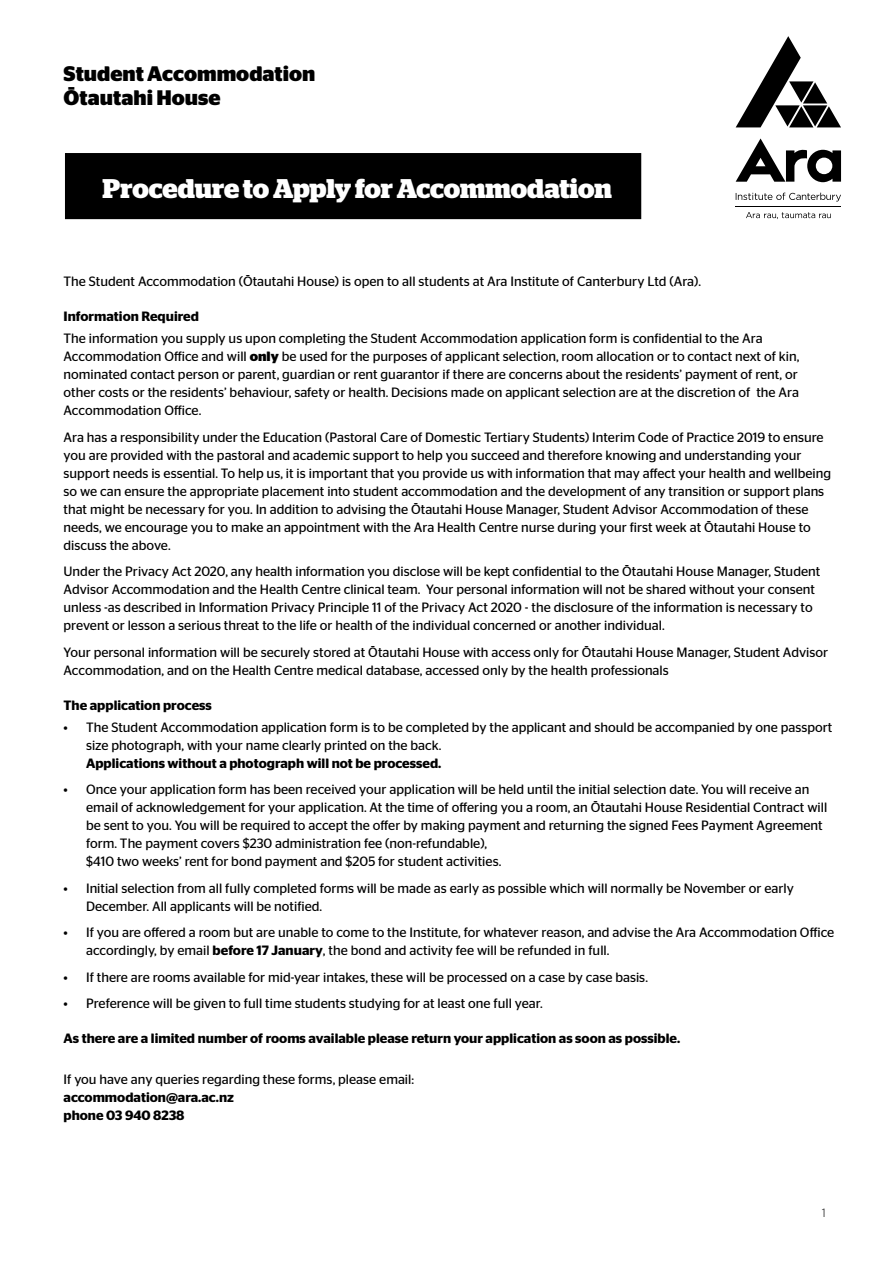
<style>
.page{position:relative;width:893px;height:1263px;background:#fff}
.page>*{position:absolute;margin:0;border:0;box-sizing:border-box;transform-origin:0 0}
.t1{font:700 27px "Stag";letter-spacing:-.005em;color:#fff}
.t2{font:700 21px/24px "Stag Sans";color:#000}
.t3{font:13.5px/18px "Stag Sans";color:#000}
.t4{font:600 13.5px/18px "Stag Sans";color:#000}
.t5{font:300 12px "Stag Sans";color:#000}
.s1{font-weight:700}
.s2{font-weight:600}
</style>
<div class="page">
<svg style="left:736px;top:36px;width:105px;height:91px"></svg>
<svg style="left:736px;top:193px;width:105px;height:9px"></svg>
<svg style="left:746px;top:212px;width:85px;height:7px"></svg>
<svg style="left:736px;top:138px;width:105px;height:44px"></svg>
<hr style="left:736px;top:206px;width:105px;height:1px;background:#000">
<div style="left:66px;top:154px;width:574px;height:64px;background:#000"></div>
<div style="left:65px;top:153px;width:576px;height:66px;border:2px solid #000"></div>
<h2 class="t2" style="left:64px;top:61px;width:253px">Student Accommodation<br>Ōtautahi House</h2>
<h1 class="t1" style="left:103px;top:173px;width:511px">Procedure to Apply for Accommodation</h1>
<p class="t3" style="left:64px;top:272px;width:639px">The Student Accommodation (Ōtautahi House) is open to all students at Ara Institute of Canterbury Ltd (Ara).</p>
<p class="t4" style="left:64px;top:307px;width:137px">Information Required</p>
<p class="t3" style="left:64px;top:329px;width:737px">The information you supply us upon completing the Student Accommodation application form is confidential to the Ara Accommodation Office and will <span class="s1">only</span> be used for the purposes of applicant selection, room allocation or to contact next of kin, nominated contact person or parent, guardian or rent guarantor if there are concerns about the residents’ payment of rent, or other costs or the residents’ behaviour, safety or health. Decisions made on applicant selection are at the discretion of the Ara Accommodation Office.</p>
<p class="t3" style="left:64px;top:428px;width:769px">Ara has a responsibility under the Education (Pastoral Care of Domestic Tertiary Students) Interim Code of Practice 2019 to ensure you are provided with the pastoral and academic support to help you succeed and therefore knowing and understanding your support needs is essential. To help us, it is important that you provide us with information that may affect your health and wellbeing so we can ensure the appropriate placement into student accommodation and the development of any transition or support plans that might be necessary for you. In addition to advising the Ōtautahi House Manager, Student Advisor Accommodation of these needs, we encourage you to make an appointment with the Ara Health Centre nurse during your first week at Ōtautahi House to discuss the above.</p>
<p class="t3" style="left:64px;top:562px;width:758px">Under the Privacy Act 2020, any health information you disclose will be kept confidential to the Ōtautahi House Manager, Student Advisor Accommodation and the Health Centre clinical team. Your personal information will not be shared without your consent unless -as described in Information Privacy Principle 11 of the Privacy Act 2020 - the disclosure of the information is necessary to prevent or lesson a serious threat to the life or health of the individual concerned or another individual.</p>
<p class="t3" style="left:64px;top:643px;width:766px">Your personal information will be securely stored at Ōtautahi House with access only for Ōtautahi House Manager, Student Advisor<br>Accommodation, and on the Health Centre medical database, accessed only by the health professionals</p>
<p class="t4" style="left:64px;top:696px;width:150px">The application process</p>
<p class="t3" style="left:86px;top:718px;width:748px;text-indent:-23px">• The Student Accommodation application form is to be completed by the applicant and should be accompanied by one passport size photograph, with your name clearly printed on the back.</p>
<p class="t4" style="left:86px;top:754px;width:357px">Applications without a photograph will not be processed.</p>
<p class="t3" style="left:86px;top:781px;width:743px;text-indent:-23px">• Once your application form has been received your application will be held until the initial selection date. You will receive an email of acknowledgement for your application. At the time of offering you a room, an Ōtautahi House Residential Contract will be sent to you. You will be required to accept the offer by making payment and returning the signed Fees Payment Agreement form. The payment covers $230 administration fee (non-refundable),<br>$410 two weeks’ rent for bond payment and $205 for student activities.</p>
<p class="t3" style="left:86px;top:879px;width:709px;text-indent:-23px">• Initial selection from all fully completed forms will be made as early as possible which will normally be November or early<br>December. All applicants will be notified.</p>
<p class="t3" style="left:86px;top:924px;width:750px;text-indent:-23px">• If you are offered a room but are unable to come to the Institute, for whatever reason, and advise the Ara Accommodation Office accordingly, by email <span class="s2">before 17 January</span>, the bond and activity fee will be refunded in full.</p>
<p class="t3" style="left:64px;top:968px;width:586px">• If there are rooms available for mid-year intakes, these will be processed on a case by case basis.</p>
<p class="t3" style="left:64px;top:995px;width:481px">• Preference will be given to full time students studying for at least one full year.</p>
<p class="t4" style="left:64px;top:1030px;width:618px">As there are a limited number of rooms available please return your application as soon as possible.</p>
<p class="t3" style="left:64px;top:1070px;width:352px">If you have any queries regarding these forms, please email:</p>
<p class="t4" style="left:64px;top:1088px;width:172px">accommodation@ara.ac.nz phone 03 940 8238</p>
<p class="t5" style="left:822px;top:1206px;width:5px">1</p>
</div>
